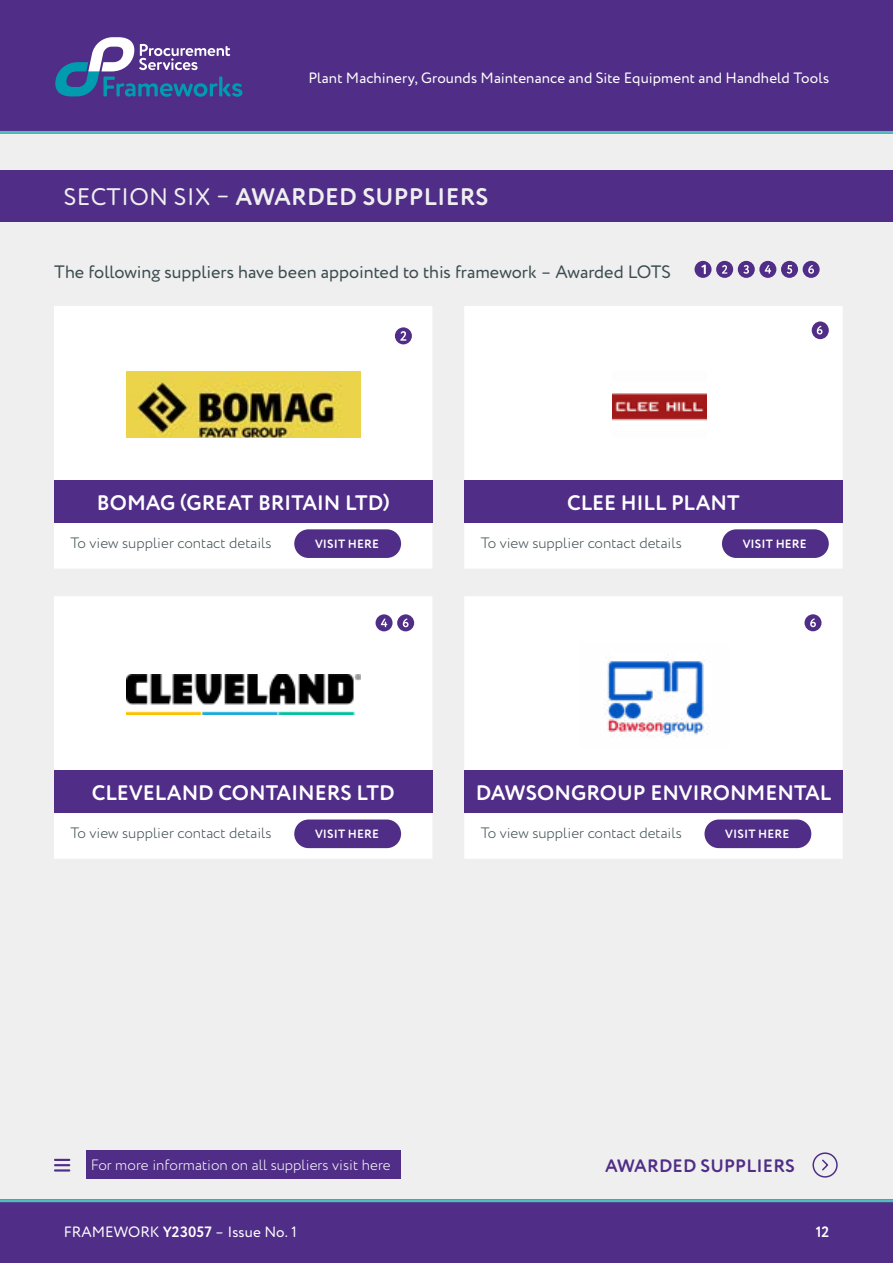
<style>
.page{position:relative;width:893px;height:1263px;background:#fff}
.page>*{position:absolute;margin:0;border:0;box-sizing:border-box;transform-origin:0 0}
.t1{font:700 24px "Circe Rounded";letter-spacing:.01em;color:#efeff0}
.t2{font:700 21px "Circe Rounded";letter-spacing:-.005em;color:#fff}
.t3{font:18px "Circe Rounded";letter-spacing:-.005em;color:#3d4d51}
.t4{font:700 18px "Circe Rounded";letter-spacing:.01em;color:#502d87}
.t5{font:300 15px "Circe Rounded";color:#3d4d51}
.t6{font:15px "Circe Rounded";letter-spacing:.005em;color:#fff}
.t7{font:300 15px "Circe Rounded";color:#fff}
.t8{font:700 15px "Circe Rounded";color:#fff}
.t9{font:700 12px "Circe Rounded";letter-spacing:.01em;color:#fff}
.s1{font-weight:400}
.s2{font-weight:700}
</style>
<div class="page">
<div style="left:0;top:0;width:893px;height:1204px;background:#efefef"></div>
<div style="left:0;top:1199px;width:893px;height:64px;background:#502d87"></div>
<div style="left:0;top:0;width:893px;height:134px;background:#502d87"></div>
<hr style="left:0;top:131px;width:893px;height:3px;background:#50bcbd">
<hr style="left:0;top:1199px;width:893px;height:3px;background:#50bcbd">
<svg style="left:55px;top:37px;width:187px;height:60px"></svg>
<div style="left:54px;top:306px;width:378px;height:262px;background:#fff"></div>
<div style="left:54px;top:480px;width:378px;height:43px;background:#502d87"></div>
<img style="left:127px;top:371px;width:234px;height:67px">
<div style="left:294px;top:529px;width:107px;height:29px;background:#502d87;border-radius:14px"></div>
<div style="left:464px;top:306px;width:379px;height:262px;background:#fff"></div>
<div style="left:464px;top:480px;width:379px;height:43px;background:#502d87"></div>
<img style="left:612px;top:371px;width:94px;height:67px">
<div style="left:722px;top:529px;width:107px;height:29px;background:#502d87;border-radius:14px"></div>
<div style="left:54px;top:596px;width:378px;height:263px;background:#fff"></div>
<div style="left:54px;top:771px;width:378px;height:42px;background:#502d87"></div>
<img style="left:127px;top:674px;width:234px;height:41px">
<div style="left:294px;top:819px;width:107px;height:29px;background:#502d87;border-radius:14px"></div>
<div style="left:0;top:170px;width:893px;height:51px;background:#502d87"></div>
<div style="left:812px;top:1152px;width:26px;height:25px;border:2px solid #502d87;border-radius:50%"></div>
<svg style="left:822px;top:1159px;width:7px;height:12px"></svg>
<svg style="left:54px;top:1159px;width:16px;height:12px"></svg>
<div style="left:395px;top:327px;width:17px;height:17px;background:#502d87;border-radius:50%"></div>
<svg style="left:400px;top:331px;width:6px;height:10px"></svg>
<div style="left:86px;top:1150px;width:315px;height:29px;background:#502d87"></div>
<div style="left:803px;top:261px;width:17px;height:17px;background:#502d87;border-radius:50%"></div>
<svg style="left:808px;top:265px;width:6px;height:9px"></svg>
<div style="left:781px;top:261px;width:17px;height:17px;background:#502d87;border-radius:50%"></div>
<svg style="left:787px;top:265px;width:5px;height:9px"></svg>
<div style="left:759px;top:261px;width:17px;height:17px;background:#502d87;border-radius:50%"></div>
<svg style="left:765px;top:265px;width:6px;height:9px"></svg>
<div style="left:738px;top:261px;width:17px;height:17px;background:#502d87;border-radius:50%"></div>
<svg style="left:743px;top:265px;width:6px;height:9px"></svg>
<div style="left:694px;top:261px;width:17px;height:17px;background:#502d87;border-radius:50%"></div>
<svg style="left:701px;top:265px;width:5px;height:9px"></svg>
<div style="left:716px;top:261px;width:17px;height:17px;background:#502d87;border-radius:50%"></div>
<svg style="left:722px;top:265px;width:5px;height:9px"></svg>
<div style="left:812px;top:321px;width:17px;height:18px;background:#502d87;border-radius:50%"></div>
<div style="left:397px;top:614px;width:17px;height:17px;background:#502d87;border-radius:50%"></div>
<svg style="left:403px;top:618px;width:13px;height:9px"></svg>
<div style="left:376px;top:614px;width:17px;height:17px;background:#502d87;border-radius:50%"></div>
<svg style="left:381px;top:619px;width:6px;height:8px"></svg>
<div style="left:464px;top:596px;width:379px;height:263px;background:#fff"></div>
<div style="left:464px;top:771px;width:379px;height:42px;background:#502d87"></div>
<img style="left:580px;top:642px;width:148px;height:105px">
<div style="left:704px;top:819px;width:107px;height:29px;background:#502d87;border-radius:14px"></div>
<div style="left:804px;top:614px;width:17px;height:17px;background:#502d87;border-radius:50%"></div>
<svg style="left:810px;top:618px;width:6px;height:9px"></svg>
<svg style="left:796px;top:346px;width:6px;height:9px"></svg>
<svg style="left:817px;top:326px;width:5px;height:8px"></svg>
<p class="t6" style="left:308px;top:70px;width:522px">Plant Machinery, Grounds Maintenance and Site Equipment and Handheld Tools</p>
<h1 class="t1" style="left:64px;top:182px;width:426px"><span class="s1">SECTION SIX –</span> AWARDED SUPPLIERS</h1>
<p class="t3" style="left:54px;top:261px;width:618px">The following suppliers have been appointed to this framework – Awarded LOTS</p>
<h2 class="t2" style="left:97px;top:490px;width:294px">BOMAG (GREAT BRITAIN LTD)</h2>
<p class="t5" style="left:71px;top:534px;width:202px">To view supplier contact details</p>
<p class="t9" style="left:315px;top:537px;width:66px">VISIT HERE</p>
<h2 class="t2" style="left:567px;top:490px;width:174px">CLEE HILL PLANT</h2>
<p class="t5" style="left:481px;top:534px;width:202px">To view supplier contact details</p>
<p class="t9" style="left:743px;top:537px;width:66px">VISIT HERE</p>
<h2 class="t2" style="left:92px;top:780px;width:304px">CLEVELAND CONTAINERS LTD</h2>
<p class="t5" style="left:71px;top:825px;width:202px">To view supplier contact details</p>
<p class="t9" style="left:315px;top:827px;width:66px">VISIT HERE</p>
<h2 class="t2" style="left:476px;top:780px;width:357px">DAWSONGROUP ENVIRONMENTAL</h2>
<p class="t5" style="left:481px;top:825px;width:202px">To view supplier contact details</p>
<p class="t9" style="left:725px;top:827px;width:66px">VISIT HERE</p>
<p class="t7" style="left:91px;top:1157px;width:302px">For more information on all suppliers visit here</p>
<p class="t4" style="left:605px;top:1155px;width:191px">AWARDED SUPPLIERS</p>
<p class="t6" style="left:64px;top:1223px;width:235px">FRAMEWORK <span class="s2">Y23057</span> – Issue No. 1</p>
<p class="t8" style="left:816px;top:1223px;width:15px">12</p>
</div>
